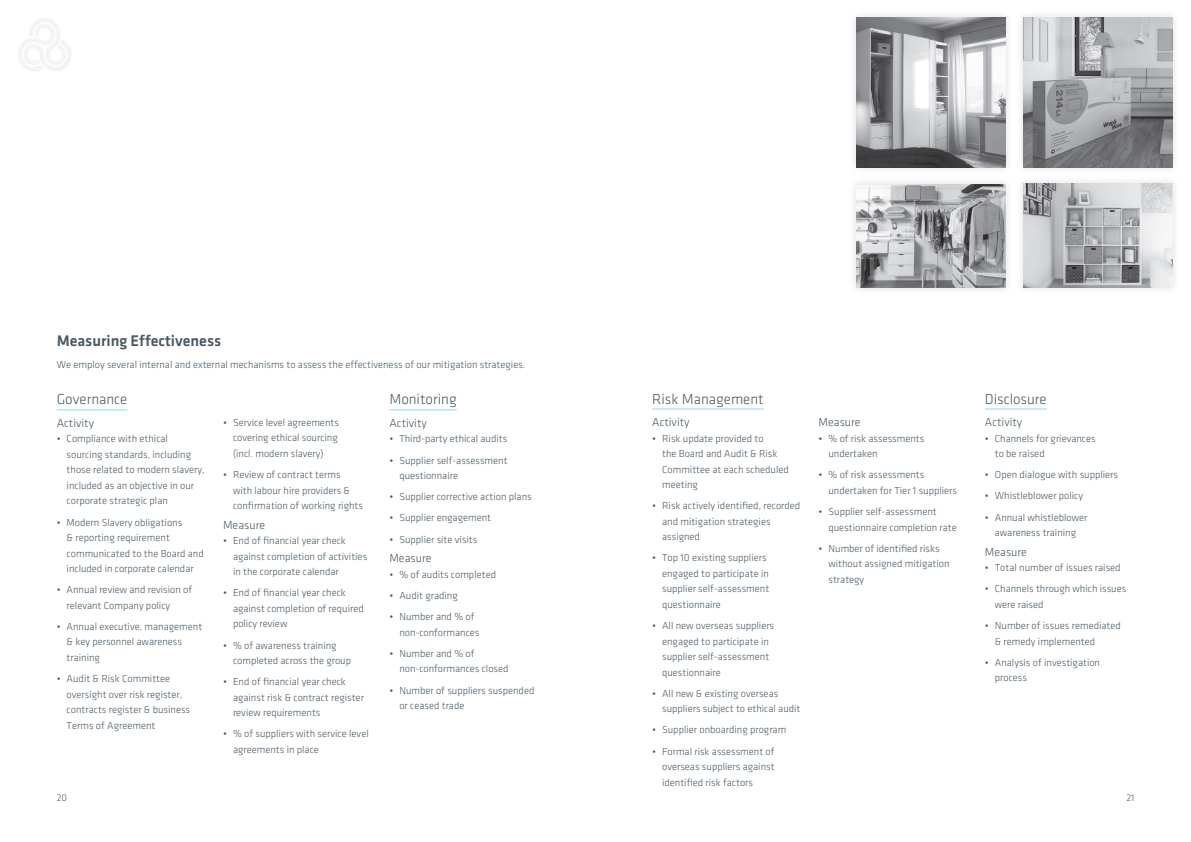
<style>
.page{position:relative;width:1191px;height:842px;background:#fff}
.page>*{position:absolute;margin:0;border:0;box-sizing:border-box;transform-origin:0 0}
.headline{font:16px "Klavika Medium TF";color:#485964}
.t1{font:300 15px "Klavika";color:#485964}
.t2{font:300 12px "Klavika";color:#485964}
.body_text_dot_point{font:300 10.5px/15.5px "Klavika";color:#485964}
.body_text{font:300 10.5px "Klavika";color:#485964}
.t3{font:300 10px "Klavika";color:#485964}
</style>
<div class="page">
<hr style="left:57px;top:410px;width:70px;height:1px;background:#8dd7f7">
<hr style="left:389px;top:410px;width:68px;height:1px;background:#8dd7f7">
<hr style="left:652px;top:409px;width:112px;height:1px;background:#8dd7f7">
<hr style="left:985px;top:409px;width:61px;height:1px;background:#8dd7f7">
<svg style="left:18px;top:18px;width:53px;height:53px"></svg>
<div style="left:1015px;top:10px;width:165px;height:165px;background:#485964;opacity:.2"></div>
<img style="left:1023px;top:18px;width:149px;height:149px">
<div style="left:848px;top:10px;width:165px;height:165px;background:#485964;opacity:.2"></div>
<img style="left:856px;top:18px;width:149px;height:149px">
<div style="left:1015px;top:176px;width:165px;height:119px;background:#485964;opacity:.2"></div>
<img style="left:1023px;top:184px;width:149px;height:103px">
<div style="left:848px;top:176px;width:165px;height:119px;background:#485964;opacity:.2"></div>
<img style="left:856px;top:184px;width:149px;height:103px">
<p class="headline" style="left:57px;top:333px;width:166px">Measuring Effectiveness</p>
<p class="body_text" style="left:57px;top:359px;width:470px">We employ several internal and external mechanisms to assess the effectiveness of our mitigation strategies.</p>
<p class="t1" style="left:57px;top:392px;width:72px">Governance</p>
<p class="t2" style="left:57px;top:417px;width:39px">Activity</p>
<p class="body_text_dot_point" style="left:67px;top:431px;width:139px;text-indent:-10px">• Compliance with ethical sourcing standards, including those related to modern slavery, included as an objective in our corporate strategic plan</p>
<p class="body_text_dot_point" style="left:67px;top:514px;width:139px;text-indent:-10px">• Modern Slavery obligations<br>&amp; reporting requirement communicated to the Board and included in corporate calendar</p>
<p class="body_text_dot_point" style="left:67px;top:582px;width:127px;text-indent:-10px">• Annual review and revision of relevant Company policy</p>
<p class="body_text_dot_point" style="left:67px;top:619px;width:137px;text-indent:-10px">• Annual executive, management &amp; key personnel awareness training</p>
<p class="body_text_dot_point" style="left:67px;top:671px;width:125px;text-indent:-10px">• Audit &amp; Risk Committee oversight over risk register, contracts register &amp; business<br>Terms of Agreement</p>
<p class="t1" style="left:389px;top:392px;width:69px">Monitoring</p>
<p class="t2" style="left:389px;top:417px;width:39px">Activity</p>
<p class="body_text_dot_point" style="left:389px;top:431px;width:119px">• Third-party ethical audits</p>
<p class="body_text_dot_point" style="left:399px;top:452px;width:110px;text-indent:-10px">• Supplier self-assessment questionnaire</p>
<p class="body_text_dot_point" style="left:389px;top:489px;width:144px">• Supplier corrective action plans</p>
<p class="body_text_dot_point" style="left:389px;top:510px;width:103px">• Supplier engagement</p>
<p class="body_text_dot_point" style="left:389px;top:531px;width:89px">• Supplier site visits</p>
<p class="t2" style="left:389px;top:552px;width:44px">Measure</p>
<p class="body_text_dot_point" style="left:389px;top:567px;width:108px">• % of audits completed</p>
<p class="body_text_dot_point" style="left:389px;top:588px;width:70px">• Audit grading</p>
<p class="body_text_dot_point" style="left:399px;top:609px;width:82px;text-indent:-10px">• Number and % of non-conformances</p>
<p class="body_text_dot_point" style="left:399px;top:646px;width:111px;text-indent:-10px">• Number and % of non-conformances closed</p>
<p class="body_text_dot_point" style="left:399px;top:682px;width:137px;text-indent:-10px">• Number of suppliers suspended or ceased trade</p>
<p class="body_text_dot_point" style="left:233px;top:415px;width:107px;text-align:justify;text-indent:-10px">• Service level agreements covering ethical sourcing (incl. modern slavery)</p>
<p class="body_text_dot_point" style="left:233px;top:467px;width:131px;text-indent:-10px">• Review of contract terms<br>with labour hire providers &amp; confirmation of working rights</p>
<p class="t2" style="left:223px;top:518px;width:44px">Measure</p>
<p class="body_text_dot_point" style="left:233px;top:533px;width:136px;text-indent:-10px">• End of financial year check against completion of activities in the corporate calendar</p>
<p class="body_text_dot_point" style="left:233px;top:585px;width:132px;text-indent:-10px">• End of financial year check against completion of required policy review</p>
<p class="body_text_dot_point" style="left:233px;top:637px;width:120px;text-indent:-10px">• % of awareness training completed across the group</p>
<p class="body_text_dot_point" style="left:233px;top:674px;width:132px;text-indent:-10px">• End of financial year check against risk &amp; contract register review requirements</p>
<p class="body_text_dot_point" style="left:233px;top:726px;width:137px;text-indent:-10px">• % of suppliers with service level agreements in place</p>
<p class="t1" style="left:652px;top:391px;width:113px">Risk Management</p>
<p class="t2" style="left:652px;top:416px;width:39px">Activity</p>
<p class="body_text_dot_point" style="left:662px;top:430px;width:128px;text-indent:-10px">• Risk update provided to<br>the Board and Audit &amp; Risk<br>Committee at each scheduled meeting</p>
<p class="body_text_dot_point" style="left:662px;top:498px;width:140px;text-indent:-10px">• Risk actively identified, recorded and mitigation strategies assigned</p>
<p class="body_text_dot_point" style="left:662px;top:550px;width:109px;text-indent:-10px">• Top 10 existing suppliers engaged to participate in supplier self-assessment questionnaire</p>
<p class="body_text_dot_point" style="left:662px;top:618px;width:114px;text-indent:-10px">• All new overseas suppliers engaged to participate in supplier self-assessment questionnaire</p>
<p class="body_text_dot_point" style="left:662px;top:686px;width:140px;text-indent:-10px">• All new &amp; existing overseas suppliers subject to ethical audit</p>
<p class="body_text_dot_point" style="left:652px;top:722px;width:136px">• Supplier onboarding program</p>
<p class="body_text_dot_point" style="left:662px;top:743px;width:114px;text-align:justify;text-indent:-10px">• Formal risk assessment of overseas suppliers against identified risk factors</p>
<p class="t2" style="left:818px;top:416px;width:44px">Measure</p>
<p class="body_text_dot_point" style="left:828px;top:431px;width:97px;text-indent:-10px">• % of risk assessments undertaken</p>
<p class="body_text_dot_point" style="left:828px;top:467px;width:130px;text-indent:-10px">• % of risk assessments undertaken for Tier 1 suppliers</p>
<p class="body_text_dot_point" style="left:828px;top:504px;width:130px;text-indent:-10px">• Supplier self-assessment questionnaire completion rate</p>
<p class="body_text_dot_point" style="left:828px;top:541px;width:122px;text-indent:-10px">• Number of identified risks without assigned mitigation strategy</p>
<p class="t1" style="left:985px;top:391px;width:63px">Disclosure</p>
<p class="t2" style="left:985px;top:416px;width:39px">Activity</p>
<p class="body_text_dot_point" style="left:994px;top:430px;width:102px;text-indent:-10px">• Channels for grievances to be raised</p>
<p class="body_text_dot_point" style="left:985px;top:467px;width:135px">• Open dialogue with suppliers</p>
<p class="body_text_dot_point" style="left:985px;top:488px;width:100px">• Whistleblower policy</p>
<p class="body_text_dot_point" style="left:985px;top:509px;width:104px;text-align:center">• Annual whistleblower awareness training</p>
<p class="t2" style="left:985px;top:545px;width:44px">Measure</p>
<p class="body_text_dot_point" style="left:985px;top:560px;width:137px">• Total number of issues raised</p>
<p class="body_text_dot_point" style="left:994px;top:581px;width:133px;text-indent:-10px">• Channels through which issues were raised</p>
<p class="body_text_dot_point" style="left:994px;top:618px;width:128px;text-indent:-10px">• Number of issues remediated &amp; remedy implemented</p>
<p class="body_text_dot_point" style="left:994px;top:655px;width:107px;text-indent:-10px">• Analysis of investigation process</p>
<p class="t3" style="left:57px;top:792px;width:12px">20</p>
<p class="t3" style="left:1126px;top:792px;width:9px">21</p>
</div>
